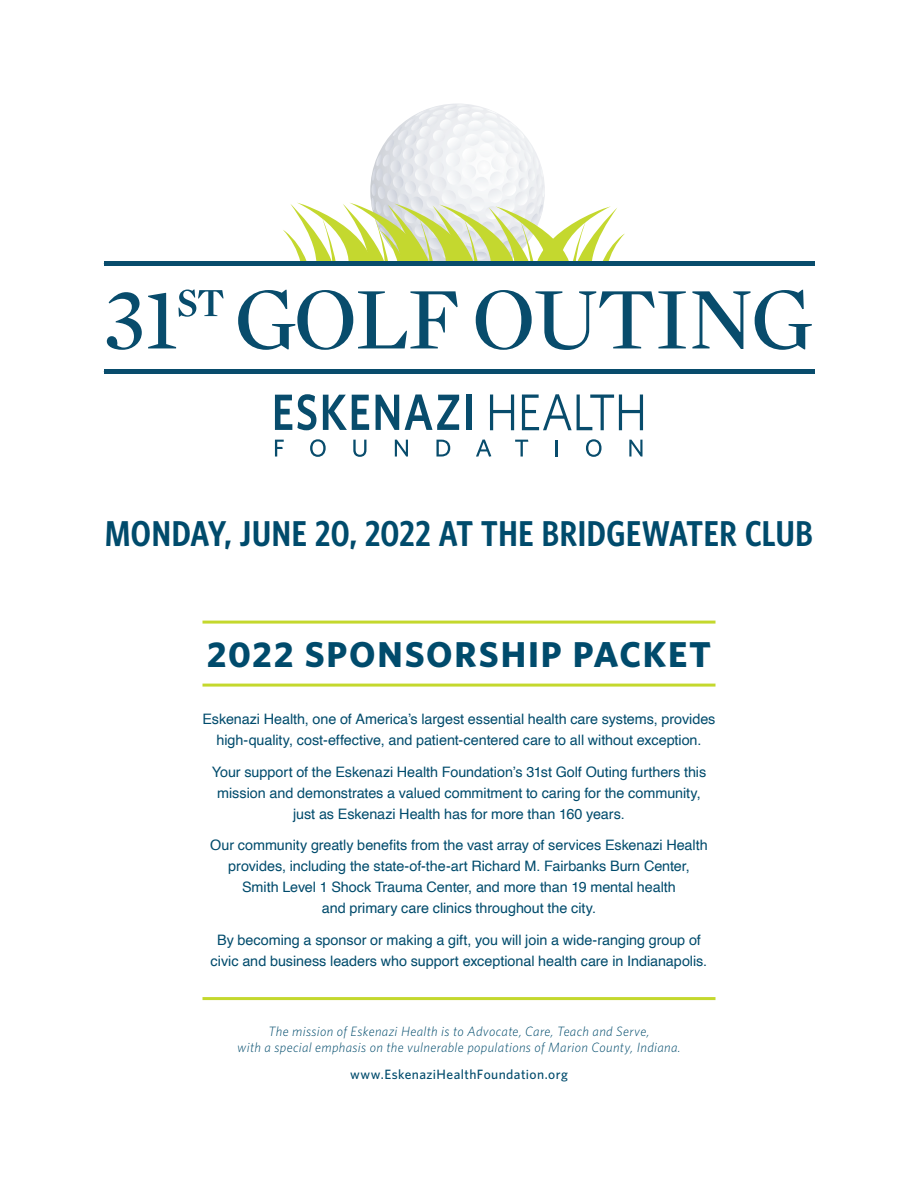
<style>
.page{position:relative;width:918px;height:1188px;background:#fff}
.page>*{position:absolute;margin:0;border:0;box-sizing:border-box;transform-origin:0 0}
.t1{font:600 36px "Whitney Condensed";letter-spacing:.015em;color:#004b6c}
.t2{font:700 36px "Whitney";letter-spacing:.05em;color:#004b6c}
.t3{font:14.4px/21px "Helvetica";letter-spacing:-.005em;color:#004b6c;text-align:center}
.t4{font:italic 300 13.5px/16.2px "Whitney";letter-spacing:.025em;color:#004b6c;text-align:center}
.t5{font:500 13.5px "Whitney";letter-spacing:.03em;color:#004b6c}
</style>
<div class="page">
<hr style="left:202px;top:621px;width:514px;height:3px;background:#c4d82d">
<hr style="left:202px;top:684px;width:514px;height:3px;background:#c4d82d">
<hr style="left:202px;top:997px;width:514px;height:3px;background:#c4d82d">
<svg style="left:283px;top:104px;width:342px;height:157px"></svg>
<div style="left:104px;top:261px;width:710px;height:5px;background:#084c6c"></div>
<div style="left:104px;top:369px;width:710px;height:5px;background:#084c6c"></div>
<svg style="left:275px;top:440px;width:9px;height:17px"></svg>
<svg style="left:310px;top:439px;width:16px;height:18px"></svg>
<svg style="left:353px;top:440px;width:13px;height:17px"></svg>
<svg style="left:395px;top:440px;width:13px;height:17px"></svg>
<svg style="left:436px;top:440px;width:14px;height:17px"></svg>
<svg style="left:476px;top:440px;width:15px;height:17px"></svg>
<svg style="left:515px;top:440px;width:13px;height:17px"></svg>
<svg style="left:556px;top:440px;width:2px;height:17px"></svg>
<svg style="left:586px;top:439px;width:16px;height:18px"></svg>
<svg style="left:629px;top:440px;width:14px;height:17px"></svg>
<svg style="left:490px;top:395px;width:24px;height:35px"></svg>
<svg style="left:522px;top:394px;width:121px;height:36px"></svg>
<svg style="left:275px;top:394px;width:41px;height:36px"></svg>
<svg style="left:323px;top:395px;width:46px;height:35px"></svg>
<svg style="left:376px;top:395px;width:23px;height:35px"></svg>
<svg style="left:405px;top:395px;width:54px;height:35px"></svg>
<div style="left:466px;top:395px;width:5px;height:35px;background:#084c6c"></div>
<svg style="left:107px;top:292px;width:35px;height:58px"></svg>
<svg style="left:148px;top:289px;width:76px;height:59px"></svg>
<svg style="left:238px;top:290px;width:220px;height:60px"></svg>
<svg style="left:476px;top:290px;width:210px;height:60px"></svg>
<svg style="left:692px;top:290px;width:120px;height:60px"></svg>
<h1 class="t1" style="left:105px;top:511px;width:709px">MONDAY, JUNE 20, 2022 AT THE BRIDGEWATER CLUB</h1>
<h1 class="t2" style="left:207px;top:631px;width:506px">2022 SPONSORSHIP PACKET</h1>
<p class="t3" style="left:202px;top:709px;width:514px">Eskenazi Health, one of America’s largest essential health care systems, provides high-quality, cost-effective, and patient-centered care to all without exception.</p>
<p class="t3" style="left:212px;top:761px;width:496px">Your support of the Eskenazi Health Foundation’s 31st Golf Outing furthers this mission and demonstrates a valued commitment to caring for the community, just as Eskenazi Health has for more than 160 years.</p>
<p class="t3" style="left:210px;top:835px;width:499px">Our community greatly benefits from the vast array of services Eskenazi Health provides, including the state-of-the-art Richard M. Fairbanks Burn Center, Smith Level 1 Shock Trauma Center, and more than 19 mental health<br>and primary care clinics throughout the city.</p>
<p class="t3" style="left:211px;top:930px;width:498px">By becoming a sponsor or making a gift, you will join a wide-ranging group of civic and business leaders who support exceptional health care in Indianapolis.</p>
<p class="t4" style="left:237px;top:1023px;width:445px">The mission of Eskenazi Health is to Advocate, Care, Teach and Serve,<br>with a special emphasis on the vulnerable populations of Marion County, Indiana.</p>
<p class="t5" style="left:350px;top:1066px;width:219px">www.EskenaziHealthFoundation.org</p>
</div>
